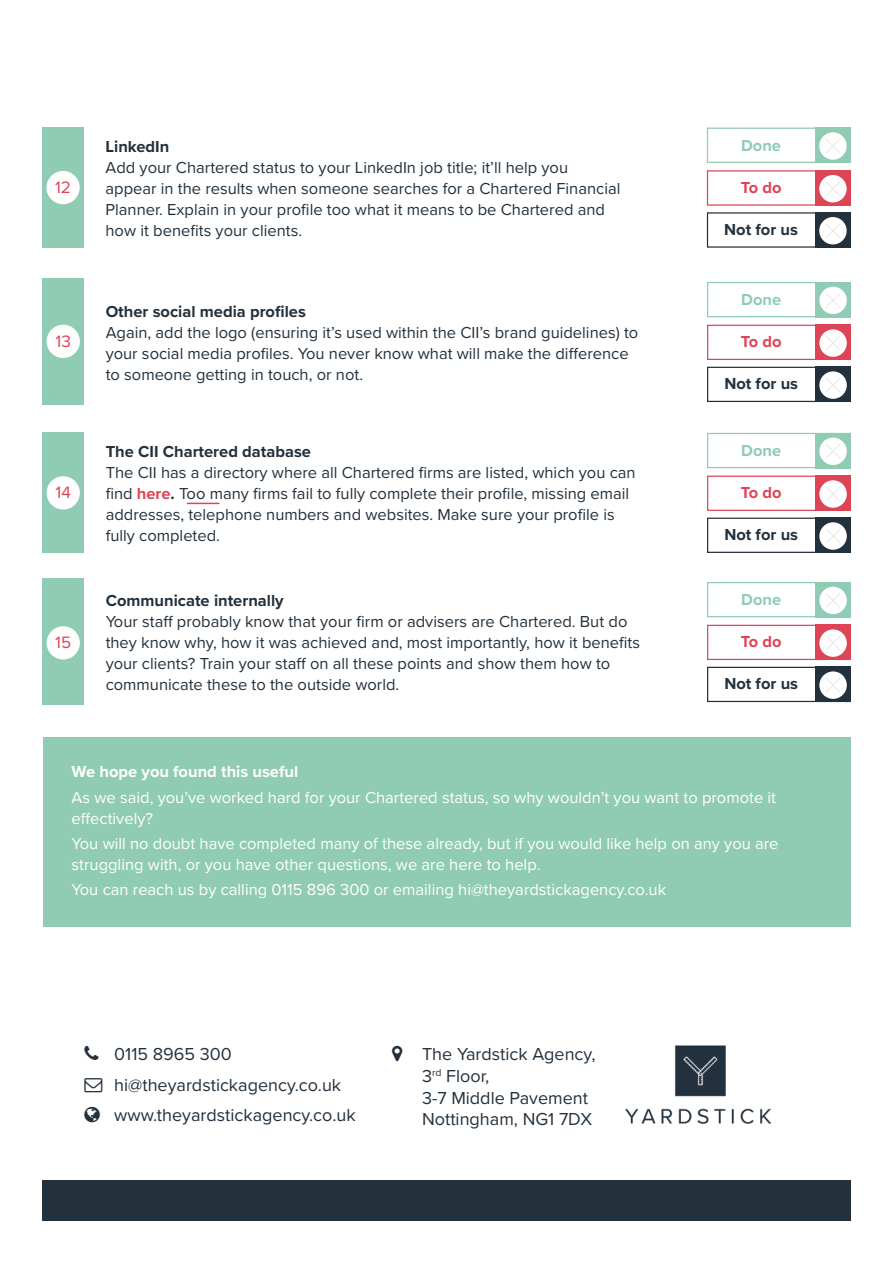
<style>
.page{position:relative;width:893px;height:1263px;background:#fff}
.page>*{position:absolute;margin:0;border:0;box-sizing:border-box;transform-origin:0 0}
.t1{font:18px/21.6px "Proxima Nova";color:#23313d}
.t2{font:17.1px "Proxima Nova";color:#dd4557}
.t3{font:16.5px/21px "Proxima Nova";color:#23313d}
.t4{font:16.5px/21px "Proxima Nova";color:#fff}
.t5{font:700 16.5px "Proxima Nova";color:#23313d}
.t6{font:700 16.5px "Proxima Nova";color:#fff}
.t7{font:700 16.5px "Proxima Nova";color:#90cbb3}
.t8{font:700 16.5px "Proxima Nova";letter-spacing:-.05em;color:#dd4557}
.s1{font-weight:700;color:#dd4557}
.s2{font-weight:700}
</style>
<div class="page">
<div style="left:815px;top:433px;width:36px;height:35px;background:#90cbb3"></div>
<div style="left:819px;top:438px;width:28px;height:27px;background:#fff;border-radius:50%"></div>
<svg style="left:826px;top:444px;width:14px;height:15px"></svg>
<div style="left:815px;top:476px;width:36px;height:35px;background:#dd4557"></div>
<div style="left:819px;top:480px;width:28px;height:28px;background:#fff;border-radius:50%"></div>
<svg style="left:826px;top:487px;width:14px;height:14px"></svg>
<div style="left:815px;top:518px;width:36px;height:35px;background:#23313d"></div>
<div style="left:819px;top:522px;width:28px;height:28px;background:#fff;border-radius:50%"></div>
<svg style="left:826px;top:529px;width:14px;height:14px"></svg>
<div style="left:707px;top:518px;width:144px;height:35px;border:1px solid #23313d"></div>
<div style="left:707px;top:476px;width:144px;height:35px;border:1px solid #dd4557"></div>
<div style="left:707px;top:433px;width:144px;height:35px;border:1px solid #90cbb3"></div>
<div style="left:815px;top:282px;width:36px;height:35px;background:#90cbb3"></div>
<div style="left:819px;top:287px;width:28px;height:27px;background:#fff;border-radius:50%"></div>
<svg style="left:826px;top:293px;width:14px;height:15px"></svg>
<div style="left:815px;top:325px;width:36px;height:35px;background:#dd4557"></div>
<div style="left:819px;top:329px;width:28px;height:28px;background:#fff;border-radius:50%"></div>
<svg style="left:826px;top:336px;width:14px;height:14px"></svg>
<div style="left:815px;top:367px;width:36px;height:35px;background:#23313d"></div>
<div style="left:819px;top:371px;width:28px;height:28px;background:#fff;border-radius:50%"></div>
<svg style="left:826px;top:378px;width:14px;height:14px"></svg>
<div style="left:707px;top:367px;width:144px;height:35px;border:1px solid #23313d"></div>
<div style="left:707px;top:325px;width:144px;height:35px;border:1px solid #dd4557"></div>
<div style="left:707px;top:282px;width:144px;height:35px;border:1px solid #90cbb3"></div>
<div style="left:815px;top:582px;width:36px;height:35px;background:#90cbb3"></div>
<div style="left:819px;top:587px;width:28px;height:27px;background:#fff;border-radius:50%"></div>
<svg style="left:826px;top:593px;width:14px;height:15px"></svg>
<div style="left:815px;top:625px;width:36px;height:35px;background:#dd4557"></div>
<div style="left:819px;top:629px;width:28px;height:28px;background:#fff;border-radius:50%"></div>
<svg style="left:826px;top:636px;width:14px;height:14px"></svg>
<div style="left:815px;top:667px;width:36px;height:35px;background:#23313d"></div>
<div style="left:819px;top:671px;width:28px;height:28px;background:#fff;border-radius:50%"></div>
<svg style="left:826px;top:678px;width:14px;height:14px"></svg>
<div style="left:707px;top:667px;width:144px;height:35px;border:1px solid #23313d"></div>
<div style="left:707px;top:625px;width:144px;height:35px;border:1px solid #dd4557"></div>
<div style="left:707px;top:582px;width:144px;height:35px;border:1px solid #90cbb3"></div>
<div style="left:43px;top:279px;width:41px;height:126px;background:#90cbb3"></div>
<div style="left:43px;top:579px;width:41px;height:126px;background:#90cbb3"></div>
<div style="left:43px;top:433px;width:41px;height:120px;background:#90cbb3"></div>
<div style="left:47px;top:325px;width:33px;height:33px;background:#fff;border-radius:50%"></div>
<div style="left:47px;top:626px;width:33px;height:33px;background:#fff;border-radius:50%"></div>
<div style="left:47px;top:476px;width:33px;height:33px;background:#fff;border-radius:50%"></div>
<div style="left:815px;top:128px;width:36px;height:35px;background:#90cbb3"></div>
<div style="left:819px;top:132px;width:28px;height:28px;background:#fff;border-radius:50%"></div>
<svg style="left:826px;top:139px;width:14px;height:14px"></svg>
<div style="left:815px;top:170px;width:36px;height:36px;background:#dd4557"></div>
<div style="left:819px;top:175px;width:28px;height:27px;background:#fff;border-radius:50%"></div>
<svg style="left:826px;top:181px;width:14px;height:15px"></svg>
<div style="left:815px;top:212px;width:36px;height:36px;background:#23313d"></div>
<div style="left:819px;top:217px;width:28px;height:27px;background:#fff;border-radius:50%"></div>
<svg style="left:826px;top:223px;width:14px;height:15px"></svg>
<div style="left:707px;top:212px;width:144px;height:36px;border:1px solid #23313d"></div>
<div style="left:707px;top:170px;width:144px;height:36px;border:1px solid #dd4557"></div>
<div style="left:707px;top:128px;width:144px;height:35px;border:1px solid #90cbb3"></div>
<div style="left:43px;top:128px;width:41px;height:120px;background:#90cbb3"></div>
<div style="left:46px;top:171px;width:34px;height:33px;background:#fff;border-radius:50%"></div>
<div style="left:43px;top:737px;width:807px;height:190px;background:#90cbb3"></div>
<hr style="left:187px;top:503px;width:32px;height:1px;background:#dd4557">
<img style="left:625px;top:1045px;width:145px;height:79px">
<div style="left:42px;top:1180px;width:808px;height:40px;background:#23313d"></div>
<p class="t2" style="left:55px;top:175px;width:17px">12</p>
<p class="t2" style="left:56px;top:328px;width:17px">13</p>
<p class="t2" style="left:56px;top:480px;width:17px">14</p>
<p class="t2" style="left:55px;top:630px;width:17px">15</p>
<p class="t5" style="left:106px;top:134px;width:65px">LinkedIn</p>
<p class="t3" style="left:106px;top:156px;width:516px">Add your Chartered status to your LinkedIn job title; it’ll help you appear in the results when someone searches for a Chartered Financial Planner. Explain in your profile too what it means to be Chartered and how it benefits your clients.</p>
<p class="t5" style="left:106px;top:299px;width:202px">Other social media profiles</p>
<p class="t3" style="left:106px;top:321px;width:534px">Again, add the logo (ensuring it’s used within the CII’s brand guidelines) to your social media profiles. You never know what will make the difference to someone getting in touch, or not.</p>
<p class="t5" style="left:106px;top:440px;width:207px">The CII Chartered database</p>
<p class="t3" style="left:106px;top:462px;width:531px">The CII has a directory where all Chartered firms are listed, which you can find <span class="s1">here</span><span class="s2">.</span> Too many firms fail to fully complete their profile, missing email addresses, telephone numbers and websites. Make sure your profile is fully completed.</p>
<p class="t5" style="left:106px;top:588px;width:180px">Communicate internally</p>
<p class="t3" style="left:106px;top:611px;width:536px">Your staff probably know that your firm or advisers are Chartered. But do they know why, how it was achieved and, most importantly, how it benefits your clients? Train your staff on all these points and show them how to communicate these to the outside world.</p>
<p class="t7" style="left:741px;top:133px;width:41px">Done</p>
<p class="t8" style="left:741px;top:175px;width:42px">To do</p>
<p class="t5" style="left:724px;top:217px;width:75px">Not for us</p>
<p class="t7" style="left:741px;top:287px;width:41px">Done</p>
<p class="t8" style="left:741px;top:330px;width:42px">To do</p>
<p class="t5" style="left:724px;top:372px;width:75px">Not for us</p>
<p class="t7" style="left:741px;top:438px;width:41px">Done</p>
<p class="t8" style="left:741px;top:480px;width:42px">To do</p>
<p class="t5" style="left:724px;top:522px;width:75px">Not for us</p>
<p class="t7" style="left:741px;top:587px;width:41px">Done</p>
<p class="t8" style="left:741px;top:630px;width:42px">To do</p>
<p class="t5" style="left:724px;top:672px;width:75px">Not for us</p>
<p class="t6" style="left:72px;top:759px;width:228px">We hope you found this useful</p>
<p class="t4" style="left:72px;top:786px;width:706px">As we said, you’ve worked hard for your Chartered status, so why wouldn’t you want to promote it effectively?</p>
<p class="t4" style="left:72px;top:832px;width:708px">You will no doubt have completed many of these already, but if you would like help on any you are struggling with, or you have other questions, we are here to help.</p>
<p class="t4" style="left:72px;top:878px;width:596px">You can reach us by calling 0115 896 300 or emailing hi@theyardstickagency.co.uk</p>
<p class="t1" style="left:114px;top:1038px;width:243px;line-height:30.2px">0115 8965 300 hi@theyardstickagency.co.uk www.theyardstickagency.co.uk</p>
<p class="t1" style="left:422px;top:1043px;width:175px">The Yardstick Agency,<br>3<sup>rd</sup> Floor,<br>3-7 Middle Pavement<br>Nottingham, NG1 7DX</p>
</div>
